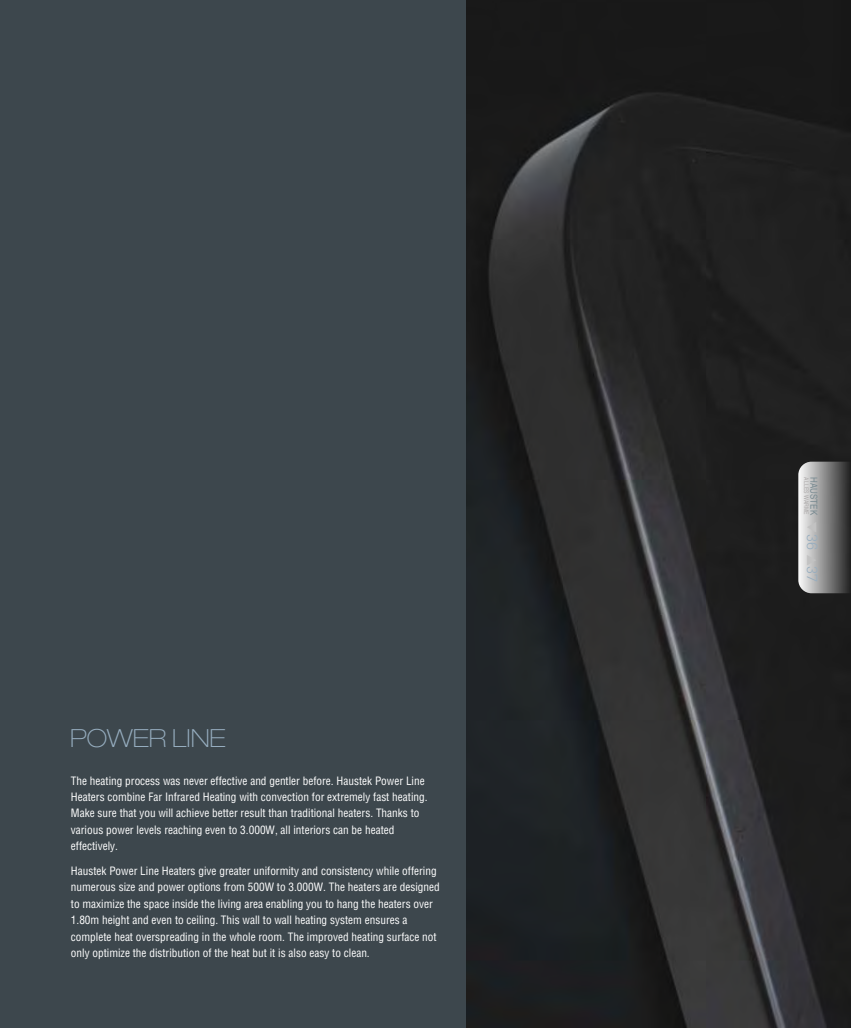
<style>
.page{position:relative;width:851px;height:1028px;background:#fff}
.page>*{position:absolute;margin:0;border:0;box-sizing:border-box;transform-origin:0 0}
.t1{font:100 expanded 25px "Helvetica Neue LT Pro";color:#96adbf}
.t2{font:300 15.75px "Serifa BT";color:#96adbf}
.t3{font:condensed 11.25px/16.4px "Helvetica Tr";color:#fff}
.t4{font:condensed 9.62px "Helvetica";color:#788a91}
.t5{font:condensed 6.25px "Helvetica";color:#aba8a8}
.s1{color:#c2c2c2}
</style>
<div class="page">
<div style="left:0;top:0;width:850px;height:1028px;background:#3d474d"></div>
<img style="left:466px;top:0;width:384px;height:1028px">
<svg style="left:798px;top:461px;width:52px;height:132px;background:#8c8c8c"></svg>
<p class="t1" style="left:70px;top:729px;width:157px">POWER LINE</p>
<p class="t3" style="left:71px;top:773px;width:358px">The heating process was never effective and gentler before. Haustek Power Line Heaters combine Far Infrared Heating with convection for extremely fast heating.<br>Make sure that you will achieve better result than traditional heaters. Thanks to various power levels reaching even to 3.000W, all interiors can be heated effectively.</p>
<p class="t3" style="left:71px;top:863px;width:370px">Haustek Power Line Heaters give greater uniformity and consistency while offering numerous size and power options from 500W to 3.000W. The heaters are designed to maximize the space inside the living area enabling you to hang the heaters over 1.80m height and even to ceiling. This wall to wall heating system ensures a complete heat overspreading in the whole room. The improved heating surface not only optimize the distribution of the heat but it is also easy to clean.</p>
<p class="t5" style="left:808px;top:477px;width:38px;rotate:90deg">ALLES WARME</p>
<p class="t4" style="left:817px;top:477px;width:39px;rotate:90deg">HAUSTEK</p>
<p class="t2" style="left:819px;top:521px;width:76px;rotate:90deg"><span class="s1">❑</span>36 37</p>
</div>
